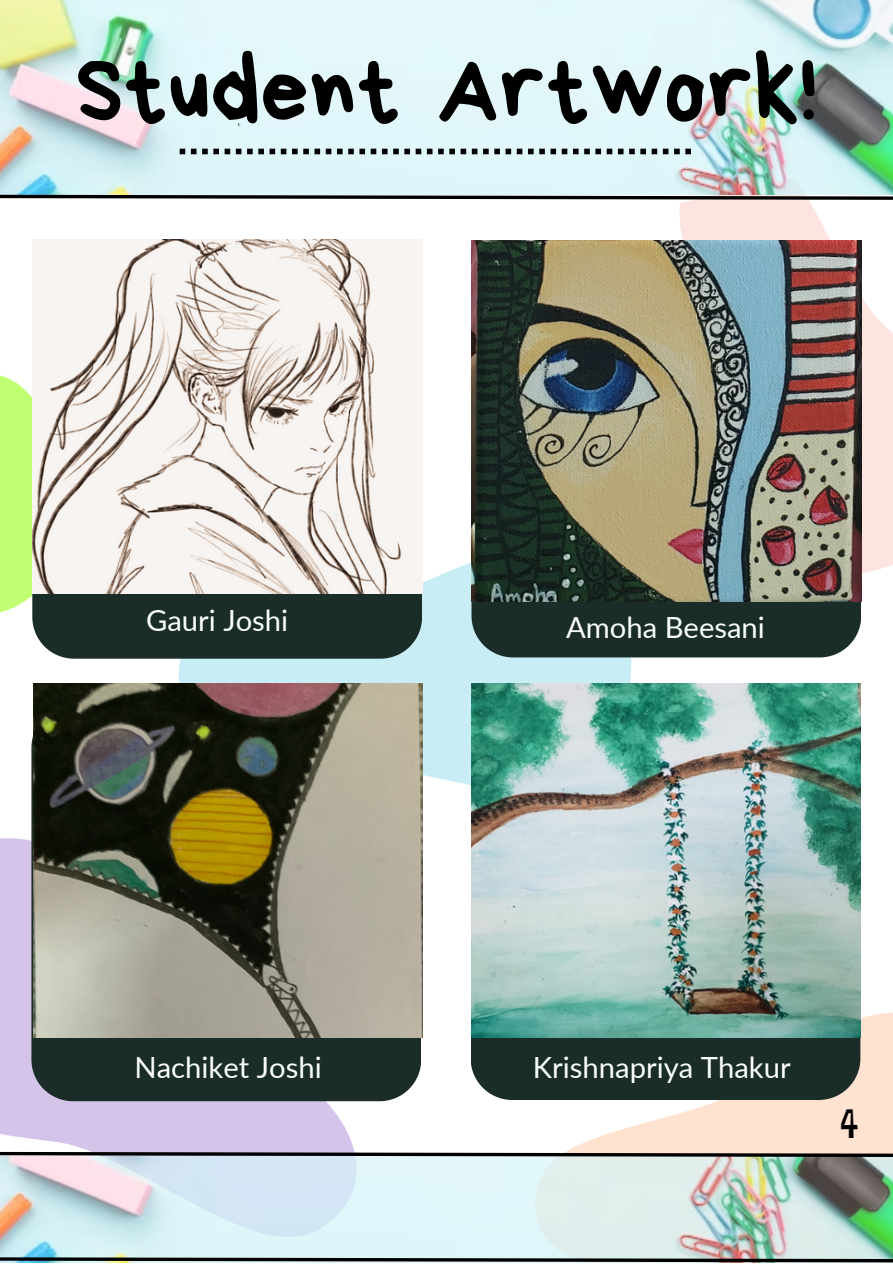
<style>
.page{position:relative;width:893px;height:1264px;background:#fff}
.page>*{position:absolute;margin:0;border:0;box-sizing:border-box;transform-origin:0 0}
.t1{font:95.85px "Bryndan Write";color:#000}
.t2{font:44.1px "Jingleberry";color:#000}
.t3{font:29.25px "Lato";color:#fafefd}
</style>
<div class="page">
<svg style="left:679px;top:201px;width:213px;height:401px;fill:#fde4e1"></svg>
<svg style="left:0;top:375px;width:32px;height:238px;background:#c5ff7b"></svg>
<svg style="left:522px;top:957px;width:370px;height:193px;fill:#ffe2cf"></svg>
<svg style="left:153px;top:416px;width:538px;height:369px;fill:#c8edf5"></svg>
<svg style="left:0;top:838px;width:383px;height:312px;background:#d7c9ea"></svg>
<div style="left:32px;top:593px;width:390px;height:65px;background:#1a2d28"></div>
<div style="left:471px;top:601px;width:390px;height:56px;background:#1a2d28"></div>
<svg style="left:31px;top:706px;width:390px;height:395px;background:#283935"></svg>
<div style="left:470px;top:704px;width:390px;height:395px;background:#1a2d28"></div>
<img style="left:32px;top:239px;width:390px;height:354px">
<img style="left:471px;top:684px;width:389px;height:353px">
<img style="left:471px;top:240px;width:390px;height:361px">
<img style="left:34px;top:684px;width:389px;height:352px">
<img style="left:0;top:0;width:892px;height:193px">
<svg style="left:0;top:193px;width:892px;height:8px"></svg>
<svg style="left:180px;top:149px;width:511px;height:5px;background:#6e7a7b"></svg>
<img style="left:0;top:1158px;width:892px;height:97px">
<svg style="left:0;top:1255px;width:892px;height:7px;background:#6e7a7a"></svg>
<svg style="left:0;top:1150px;width:892px;height:8px;background:#868384"></svg>
<p class="t1" style="left:75px;top:41px;width:743px">Student Artwork!</p>
<p class="t3" style="left:146px;top:602px;width:144px">Gauri Joshi</p>
<p class="t3" style="left:566px;top:609px;width:200px">Amoha Beesani</p>
<p class="t3" style="left:134px;top:1049px;width:189px">Nachiket Joshi</p>
<p class="t3" style="left:533px;top:1049px;width:259px">Krishnapriya Thakur</p>
<p class="t2" style="left:839px;top:1102px;width:21px">4</p>
</div>
